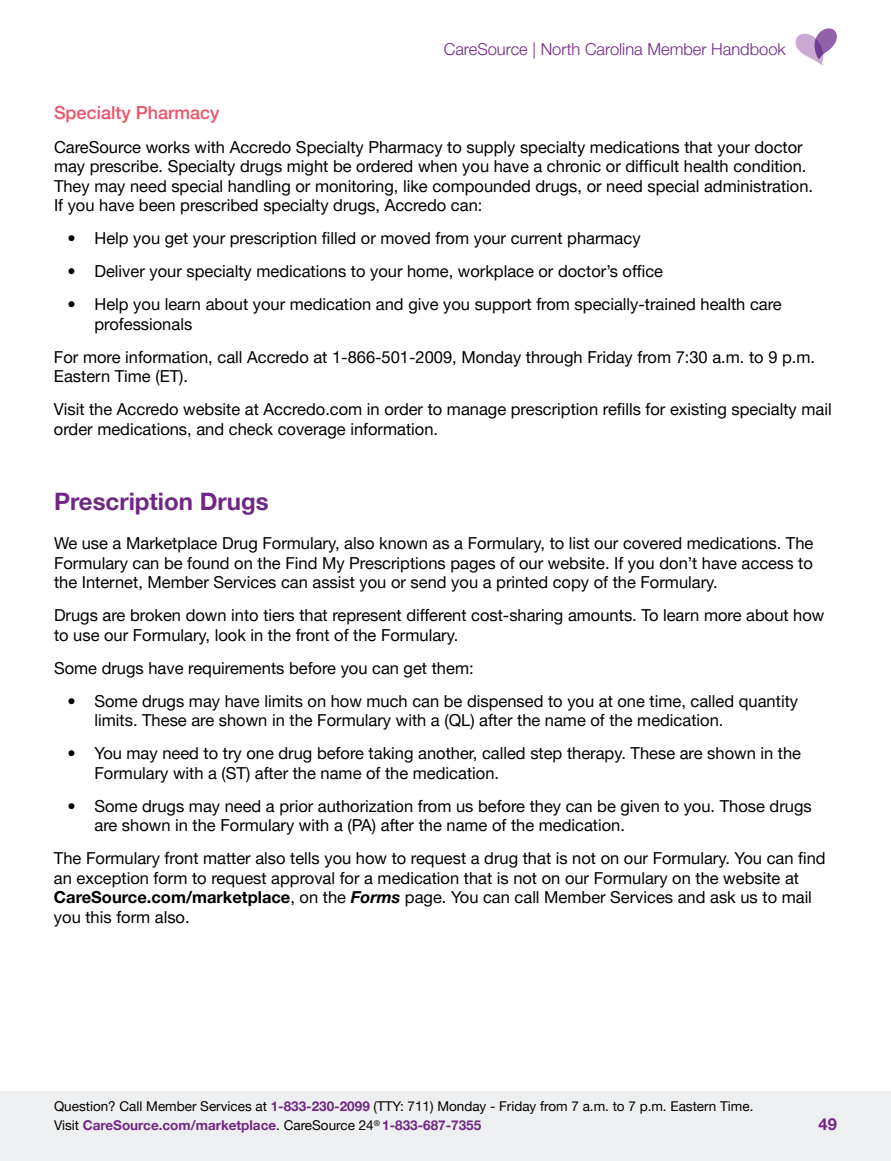
<style>
.page{position:relative;width:891px;height:1161px;background:#fff}
.page>*{position:absolute;margin:0;border:0;box-sizing:border-box;transform-origin:0 0}
.t1{font:700 24px "Helvetica Neue LT Pro";color:#702784}
.t2{font:500 18px "Helvetica Neue LT Pro";color:#f05169}
.t3{font:16.5px/19.5px "Helvetica Neue LT Pro";color:#000}
.t4{font:300 16.5px "Helvetica Neue LT Pro";color:#702784}
.t5{font:700 16.5px "Helvetica Neue LT Pro";color:#702784}
.t6{font:13.5px/19.5px "Helvetica Neue LT Pro";color:#000}
.s1{font-weight:700}
.s2{font-weight:700;font-style:italic}
.s3{font-weight:700;color:#702784}
</style>
<div class="page">
<div style="left:0;top:1091px;width:891px;height:70px;background:#eeeff0"></div>
<svg style="left:795px;top:28px;width:42px;height:37px"></svg>
<p class="t4" style="left:444px;top:39px;width:344px">CareSource | North Carolina Member Handbook</p>
<h4 class="t2" style="left:54px;top:102px;width:167px">Specialty Pharmacy</h4>
<p class="t3" style="left:54px;top:136px;width:761px">CareSource works with Accredo Specialty Pharmacy to supply specialty medications that your doctor may prescribe. Specialty drugs might be ordered when you have a chronic or difficult health condition.<br>They may need special handling or monitoring, like compounded drugs, or need special administration.<br>If you have been prescribed specialty drugs, Accredo can:</p>
<p class="t3" style="left:67px;top:228px;width:575px">• Help you get your prescription filled or moved from your current pharmacy</p>
<p class="t3" style="left:67px;top:261px;width:597px">• Deliver your specialty medications to your home, workplace or doctor’s office</p>
<p class="t3" style="left:94px;top:294px;width:689px;text-indent:-27px">• Help you learn about your medication and give you support from specially-trained health care professionals</p>
<p class="t3" style="left:54px;top:347px;width:763px">For more information, call Accredo at 1-866-501-2009, Monday through Friday from 7:30 a.m. to 9 p.m.<br>Eastern Time (ET).</p>
<p class="t3" style="left:54px;top:399px;width:779px">Visit the Accredo website at Accredo.com in order to manage prescription refills for existing specialty mail order medications, and check coverage information.</p>
<h3 class="t1" style="left:54px;top:486px;width:216px">Prescription Drugs</h3>
<p class="t3" style="left:54px;top:533px;width:761px;text-align:justify">We use a Marketplace Drug Formulary, also known as a Formulary, to list our covered medications. The Formulary can be found on the Find My Prescriptions pages of our website. If you don’t have access to the Internet, Member Services can assist you or send you a printed copy of the Formulary.</p>
<p class="t3" style="left:54px;top:605px;width:772px">Drugs are broken down into tiers that represent different cost-sharing amounts. To learn more about how to use our Formulary, look in the front of the Formulary.</p>
<p class="t3" style="left:54px;top:658px;width:421px">Some drugs have requirements before you can get them:</p>
<p class="t3" style="left:94px;top:691px;width:705px;text-indent:-27px">• Some drugs may have limits on how much can be dispensed to you at one time, called quantity limits. These are shown in the Formulary with a (QL) after the name of the medication.</p>
<p class="t3" style="left:94px;top:743px;width:708px;text-indent:-27px">• You may need to try one drug before taking another, called step therapy. These are shown in the<br>Formulary with a (ST) after the name of the medication.</p>
<p class="t3" style="left:94px;top:796px;width:719px;text-indent:-27px">• Some drugs may need a prior authorization from us before they can be given to you. Those drugs are shown in the Formulary with a (PA) after the name of the medication.</p>
<p class="t3" style="left:54px;top:848px;width:773px">The Formulary front matter also tells you how to request a drug that is not on our Formulary. You can find an exception form to request approval for a medication that is not on our Formulary on the website at <span class="s1">CareSource.com/marketplace</span>, on the <span class="s2">Forms</span> page. You can call Member Services and ask us to mail you this form also.</p>
<p class="t6" style="left:54px;top:1096px;width:701px">Question? Call Member Services at <span class="s3">1-833-230-2099</span> (TTY: 711) Monday - Friday from 7 a.m. to 7 p.m. Eastern Time.<br>Visit <span class="s3">CareSource.com/marketplace</span>. CareSource 24<sup>®</sup> <span class="s3">1-833-687-7355</span></p>
<p class="t5" style="left:819px;top:1114px;width:20px">49</p>
</div>
